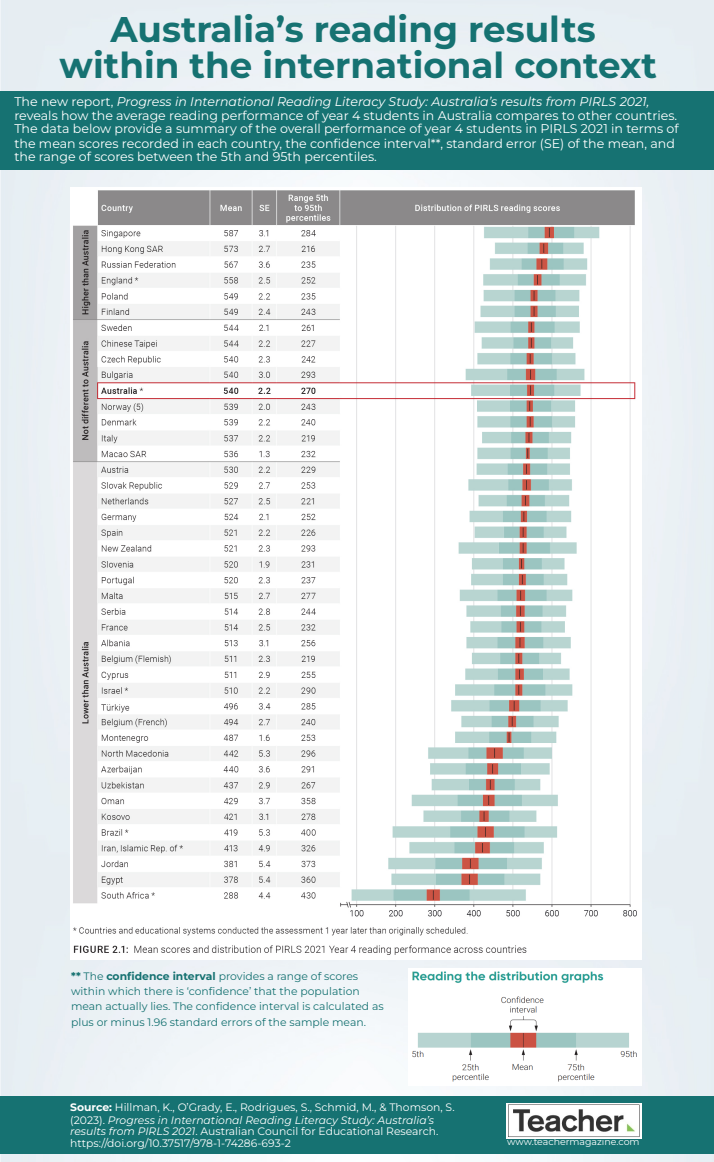
<style>
.page{position:relative;width:714px;height:1162px;background:#fff}
.page>*{position:absolute;margin:0;border:0;box-sizing:border-box;transform-origin:0 0}
.t1{font:700 35.68px/36px "Montserrat";color:#167272;text-align:center}
.t2{font:12.6px/13.7px "Montserrat";color:#fff}
.t3{font:10.8px/12px "Montserrat";color:#fff}
.t4{font:10.8px/15.3px "Montserrat";color:#167272}
.t5{font:9.44px "Montserrat";color:#fff}
.s1{font-style:italic}
.s2{font-weight:700}
</style>
<div class="page">
<div style="left:0;top:0;width:713px;height:1161px;background:#e9eff4"></div>
<div style="left:0;top:1095px;width:713px;height:58px;background:#167272"></div>
<img style="left:70px;top:187px;width:571px;height:772px">
<img style="left:506px;top:1103px;width:135px;height:34px">
<div style="left:0;top:92px;width:713px;height:78px;background:#167272"></div>
<img style="left:408px;top:968px;width:233px;height:116px">
<p class="t1" style="left:60px;top:11px;width:598px">Australia’s reading results within the international context</p>
<p class="t2" style="left:14px;top:95px;width:665px">The new report, <span class="s1">Progress in International Reading Literacy Study: Australia’s results from PIRLS 2021, </span>reveals how the average reading performance of year 4 students in Australia compares to other countries.<br>The data below provide a summary of the overall performance of year 4 students in PIRLS 2021 in terms of the mean scores recorded in each country, the confidence interval**, standard error (SE) of the mean, and the range of scores between the 5th and 95th percentiles.</p>
<p class="t4" style="left:71px;top:968px;width:314px"><span class="s2">**</span> The <span class="s2">confidence interval</span> provides a range of scores within which there is ‘confidence’ that the population mean actually lies. The confidence interval is calculated as plus or minus 1.96 standard errors of the sample mean.</p>
<p class="t3" style="left:70px;top:1100px;width:386px"><span class="s2">Source:</span> Hillman, K., O’Grady, E., Rodrigues, S., Schmid, M., &amp; Thomson, S. (2023). <span class="s1">Progress in International Reading Literacy Study: Australia’s results from PIRLS 2021</span>. Australian Council for Educational Research. https://doi.org/10.37517/978-1-74286-693-2</p>
<p class="t5" style="left:507px;top:1135px;width:134px">www.teachermagazine.com</p>
</div>
